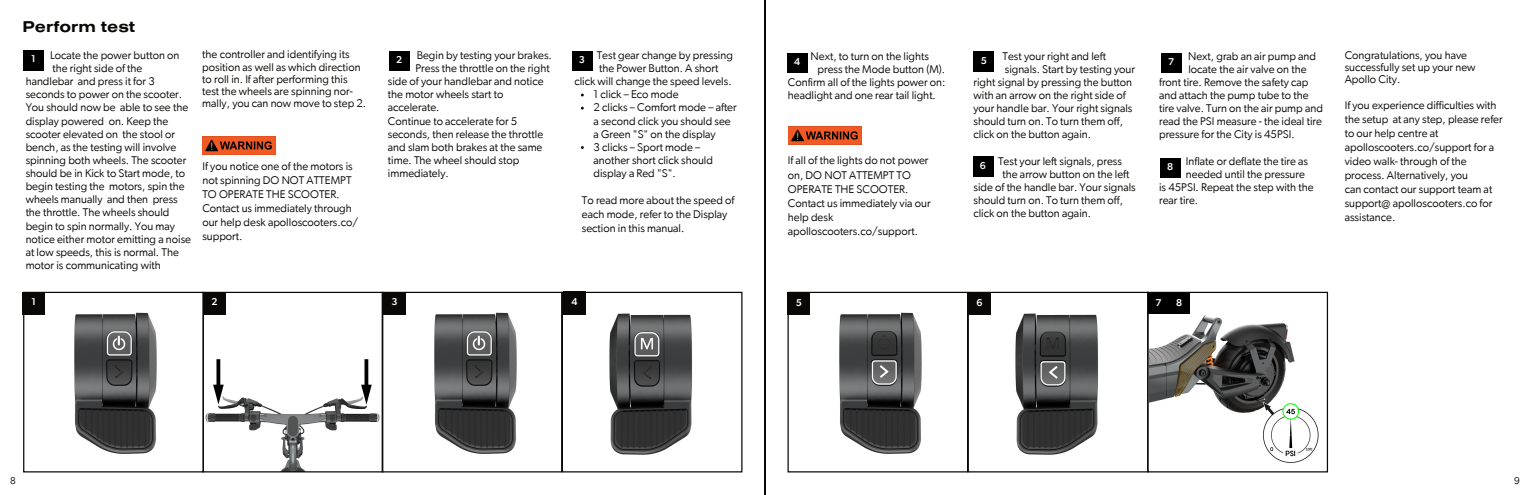
<style>
.page{position:relative;width:1530px;height:495px;background:#fff}
.page>*{position:absolute;margin:0;border:0;box-sizing:border-box;transform-origin:0 0}
.t1{font:700 16.25px "Nimbus San Ext";color:#0a0806}
.t2{font:11.25px/14px "Gibson";color:#0a0806}
.t3{font:500 10px "Gibson";color:#fff}
.t4{font:10px "Gibson";color:#0a0806}
.s1{color:#fff}
</style>
<div class="page">
<svg style="left:562px;top:292px;width:180px;height:181px"></svg>
<div style="left:563px;top:292px;width:23px;height:22px;background:#0a0806"></div>
<svg style="left:383px;top:292px;width:179px;height:181px"></svg>
<svg style="left:204px;top:292px;width:179px;height:181px"></svg>
<hr style="left:765px;top:0;width:1px;height:495px;background:#0a0806">
<svg style="left:23px;top:292px;width:181px;height:181px"></svg>
<div style="left:22px;top:292px;width:23px;height:22px;background:#0a0806"></div>
<div style="left:203px;top:292px;width:23px;height:22px;background:#0a0806"></div>
<div style="left:383px;top:292px;width:23px;height:22px;background:#0a0806"></div>
<svg style="left:968px;top:292px;width:179px;height:181px"></svg>
<svg style="left:788px;top:292px;width:180px;height:181px"></svg>
<div style="left:788px;top:292px;width:22px;height:23px;background:#0a0806"></div>
<div style="left:968px;top:292px;width:23px;height:23px;background:#0a0806"></div>
<div style="left:1161px;top:53px;width:20px;height:20px;background:#000"></div>
<div style="left:23px;top:50px;width:21px;height:20px;background:#000"></div>
<div style="left:389px;top:51px;width:20px;height:20px;background:#000"></div>
<div style="left:572px;top:51px;width:20px;height:20px;background:#000"></div>
<div style="left:787px;top:53px;width:20px;height:20px;background:#000"></div>
<div style="left:974px;top:51px;width:20px;height:21px;background:#000"></div>
<div style="left:973px;top:156px;width:20px;height:21px;background:#000"></div>
<div style="left:1160px;top:158px;width:21px;height:20px;background:#000"></div>
<img style="left:202px;top:136px;width:73px;height:18px">
<img style="left:788px;top:126px;width:74px;height:18px">
<svg style="left:1147px;top:292px;width:181px;height:181px"></svg>
<div style="left:1169px;top:293px;width:21px;height:21px;background:#000"></div>
<div style="left:1148px;top:293px;width:21px;height:21px;background:#000"></div>
<h1 class="t1" style="left:22px;top:22px;width:114px">Perform test</h1>
<p class="t2" style="left:202px;top:49px;width:165px;line-height:12.2px">the controller and identifying its position as well as which direction to roll in. If after performing this test the wheels are spinning nor&shy;mally, you can now move to step 2.</p>
<p class="t2" style="left:1345px;top:49px;width:132px;line-height:12.2px">Congratulations, you have successfully set up your new<br>Apollo City.</p>
<p class="t2" style="left:410px;top:49px;width:143px"><span class="s1">2</span>Begin by testing your brakes.</p>
<p class="t2" style="left:416px;top:62px;width:136px">Press the throttle on the right</p>
<p class="t2" style="left:388px;top:75px;width:157px">side of your handlebar and notice</p>
<p class="t2" style="left:388px;top:88px;width:117px">the motor wheels start to</p>
<p class="t2" style="left:388px;top:101px;width:53px">accelerate.</p>
<p class="t2" style="left:388px;top:114px;width:131px">Continue to accelerate for 5</p>
<p class="t2" style="left:388px;top:127px;width:157px">seconds, then release the throttle</p>
<p class="t2" style="left:388px;top:140px;width:156px">and slam both brakes at the same</p>
<p class="t2" style="left:388px;top:154px;width:133px">time. The wheel should stop</p>
<p class="t2" style="left:388px;top:167px;width:62px">immediately.</p>
<p class="t2" style="left:597px;top:49px;width:138px">Test gear change by pressing</p>
<p class="t2" style="left:599px;top:62px;width:121px">the Power Button. A short</p>
<p class="t2" style="left:574px;top:75px;width:159px">click will change the speed levels.</p>
<p class="t2" style="left:50px;top:49px;width:131px">Locate the power button on</p>
<p class="t2" style="left:53px;top:62px;width:91px">the right side of the</p>
<p class="t2" style="left:26px;top:75px;width:131px">handlebar and press it for 3</p>
<p class="t2" style="left:26px;top:88px;width:158px">seconds to power on the scooter.</p>
<p class="t2" style="left:26px;top:101px;width:164px">You should now be able to see the</p>
<p class="t2" style="left:26px;top:114px;width:144px">display powered on. Keep the</p>
<p class="t2" style="left:26px;top:127px;width:151px">scooter elevated on the stool or</p>
<p class="t2" style="left:26px;top:140px;width:152px">bench, as the testing will involve</p>
<p class="t2" style="left:26px;top:154px;width:162px">spinning both wheels. The scooter</p>
<p class="t2" style="left:26px;top:167px;width:161px">should be in Kick to Start mode, to</p>
<p class="t2" style="left:26px;top:180px;width:160px">begin testing the motors, spin the</p>
<p class="t2" style="left:26px;top:193px;width:154px">wheels manually and then press</p>
<p class="t2" style="left:26px;top:206px;width:145px">the throttle. The wheels should</p>
<p class="t2" style="left:26px;top:219px;width:151px">begin to spin normally. You may</p>
<p class="t2" style="left:26px;top:232px;width:167px">notice either motor emitting a noise</p>
<p class="t2" style="left:26px;top:245px;width:155px">at low speeds, this is normal. The</p>
<p class="t2" style="left:26px;top:259px;width:137px">motor is communicating with</p>
<p class="t2" style="left:1003px;top:49px;width:105px">Test your right and left</p>
<p class="t2" style="left:1005px;top:62px;width:132px">signals. Start by testing your</p>
<p class="t2" style="left:973px;top:75px;width:160px">right signal by pressing the button</p>
<p class="t2" style="left:973px;top:89px;width:154px">with an arrow on the right side of</p>
<p class="t2" style="left:973px;top:102px;width:160px">your handle bar. Your right signals</p>
<p class="t2" style="left:973px;top:115px;width:151px">should turn on. To turn them off,</p>
<p class="t2" style="left:973px;top:128px;width:119px">click on the button again.</p>
<p class="t2" style="left:998px;top:154px;width:125px">Test your left signals, press</p>
<p class="t2" style="left:1003px;top:167px;width:128px">the arrow button on the left</p>
<p class="t2" style="left:973px;top:180px;width:164px">side of the handle bar. Your signals</p>
<p class="t2" style="left:973px;top:194px;width:151px">should turn on. To turn them off,</p>
<p class="t2" style="left:973px;top:207px;width:119px">click on the button again.</p>
<p class="t2" style="left:804px;top:49px;width:126px"><span class="s1">4</span>Next, to turn on the lights</p>
<p class="t2" style="left:818px;top:62px;width:129px">press the Mode button (M).</p>
<p class="t2" style="left:788px;top:75px;width:159px">Confirm all of the lights power on:</p>
<p class="t2" style="left:788px;top:89px;width:150px">headlight and one rear tail light.</p>
<p class="t2" style="left:1188px;top:49px;width:129px">Next, grab an air pump and</p>
<p class="t2" style="left:1188px;top:62px;width:120px">locate the air valve on the</p>
<p class="t2" style="left:1159px;top:75px;width:151px">front tire. Remove the safety cap</p>
<p class="t2" style="left:1159px;top:89px;width:151px">and attach the pump tube to the</p>
<p class="t2" style="left:1159px;top:102px;width:165px">tire valve. Turn on the air pump and</p>
<p class="t2" style="left:1159px;top:115px;width:164px">read the PSI measure - the ideal tire</p>
<p class="t2" style="left:1159px;top:128px;width:137px">pressure for the City is 45PSI.</p>
<p class="t2" style="left:1186px;top:154px;width:124px">Inflate or deflate the tire as</p>
<p class="t2" style="left:1186px;top:167px;width:120px">needed until the pressure</p>
<p class="t2" style="left:1159px;top:180px;width:156px">is 45PSI. Repeat the step with the</p>
<p class="t2" style="left:1159px;top:194px;width:41px">rear tire.</p>
<p class="t3" style="left:31px;top:54px;width:6px">1</p>
<p class="t3" style="left:396px;top:55px;width:8px">2</p>
<p class="t3" style="left:579px;top:55px;width:8px">3</p>
<p class="t3" style="left:794px;top:57px;width:8px">4</p>
<p class="t3" style="left:981px;top:56px;width:8px">5</p>
<p class="t3" style="left:1168px;top:57px;width:8px">7</p>
<p class="t2" style="left:594px;top:88px;width:145px;line-height:13.1px">1 click – Eco mode<br>2 clicks – Comfort mode – after a second click you should see a Green "S" on the display<br>3 clicks – Sport mode – another short click should display a Red "S".</p>
<p class="t2" style="left:1345px;top:98px;width:159px">If you experience difficulties with the setup at any step, please refer to our help centre at apolloscooters.co/support for a video walk- through of the process. Alternatively, you<br>can contact our support team at support@ apolloscooters.co for assistance.</p>
<p class="t2" style="left:788px;top:154px;width:144px">If all of the lights do not power on, DO NOT ATTEMPT TO<br>OPERATE THE SCOOTER.<br>Contact us immediately via our help desk apolloscooters.co/support.</p>
<p class="t2" style="left:202px;top:159px;width:157px">If you notice one of the motors is not spinning DO NOT ATTEMPT<br>TO OPERATE THE SCOOTER.<br>Contact us immediately through our help desk apolloscooters.co/ support.</p>
<p class="t3" style="left:980px;top:161px;width:8px">6</p>
<p class="t3" style="left:1167px;top:162px;width:8px">8</p>
<p class="t2" style="left:582px;top:194px;width:154px">To read more about the speed of each mode, refer to the Display section in this manual.</p>
<p class="t3" style="left:31px;top:297px;width:6px">1</p>
<p class="t3" style="left:211px;top:297px;width:8px">2</p>
<p class="t3" style="left:392px;top:297px;width:8px">3</p>
<p class="t3" style="left:571px;top:297px;width:8px">4</p>
<p class="t3" style="left:796px;top:298px;width:8px">5</p>
<p class="t3" style="left:976px;top:298px;width:8px">6</p>
<p class="t3" style="left:1156px;top:298px;width:8px">7</p>
<p class="t3" style="left:1176px;top:298px;width:8px">8</p>
<p class="t3" style="left:1180px;top:298px;width:8px">8</p>
<p class="t4" style="left:10px;top:476px;width:7px">8</p>
<p class="t4" style="left:1514px;top:476px;width:7px">9</p>
</div>
